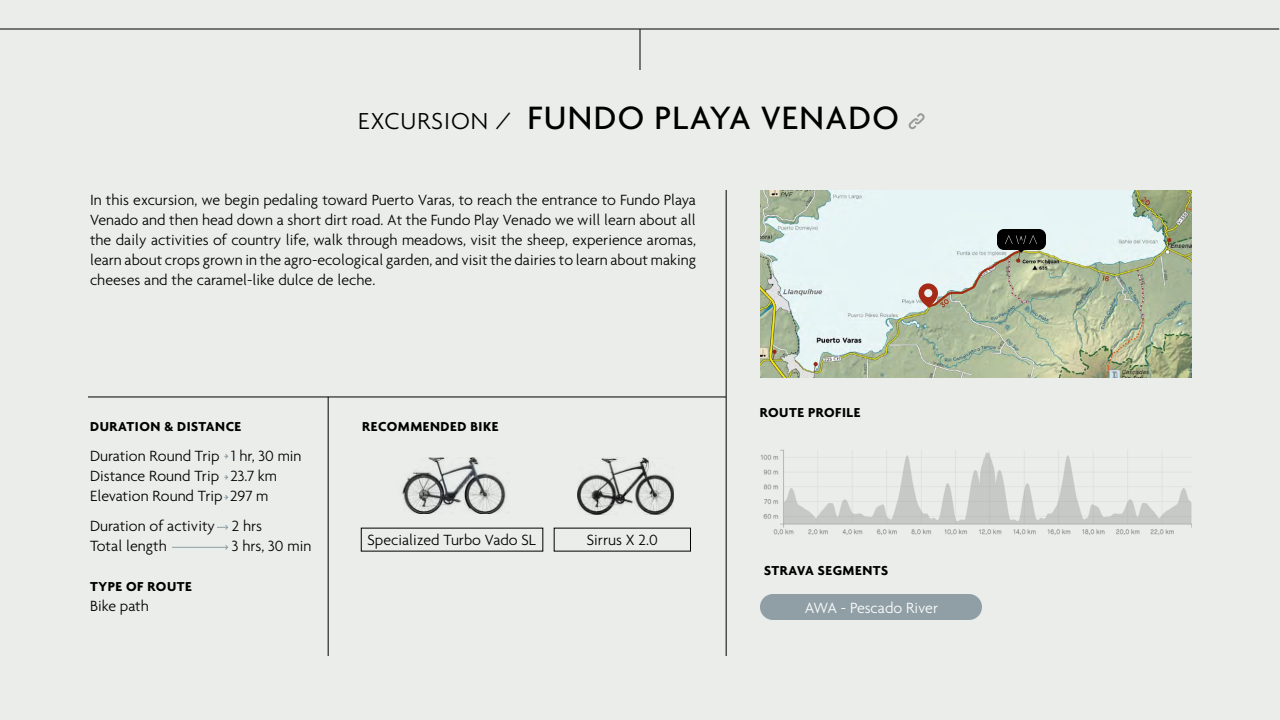
<style>
.page{position:relative;width:1280px;height:720px;background:#eaedea}
.page>*{position:absolute;margin:0;border:0;box-sizing:border-box;transform-origin:0 0}
.t1{font:500 35px "Agenda";letter-spacing:.04em;color:#000}
.t2{font:300 16px/20px "Agenda";color:#000}
.t3{font:300 16px "Agenda";color:#fff}
.t4{font:700 14px "Agenda";letter-spacing:.04em;color:#000}
.s1{font-weight:300;font-size:25px}
</style>
<div class="page">
<hr style="left:88px;top:397px;width:638px;height:1px;background:#000">
<img style="left:760px;top:190px;width:432px;height:188px">
<hr style="left:328px;top:397px;width:1px;height:259px;background:#000">
<hr style="left:726px;top:190px;width:1px;height:466px;background:#000">
<div style="left:760px;top:594px;width:222px;height:26px;background:#909fa6;border-radius:13px"></div>
<hr style="left:640px;top:29px;width:1px;height:41px;background:#000">
<hr style="left:0;top:29px;width:1279px;height:1px;background:#000">
<img style="left:761px;top:449px;width:431px;height:86px">
<svg style="left:224px;top:454px;width:4px;height:5px"></svg>
<svg style="left:224px;top:475px;width:4px;height:5px"></svg>
<svg style="left:224px;top:495px;width:4px;height:5px"></svg>
<svg style="left:217px;top:525px;width:11px;height:5px"></svg>
<div style="left:997px;top:229px;width:49px;height:21px;background:#000;border-radius:7px"></div>
<svg style="left:919px;top:235px;width:118px;height:74px"></svg>
<img style="left:401px;top:458px;width:105px;height:56px">
<img style="left:577px;top:458px;width:97px;height:56px">
<svg style="left:909px;top:113px;width:16px;height:16px"></svg>
<hr style="left:172px;top:547px;width:56px;height:1px;background:#909fa6">
<h1 class="t1" style="left:358px;top:97px;width:542px"><span class="s1">EXCURSION /</span> FUNDO PLAYA VENADO</h1>
<p class="t2" style="left:90px;top:189px;width:608px;text-align:justify">In this excursion, we begin pedaling toward Puerto Varas, to reach the entrance to Fundo Playa Venado and then head down a short dirt road. At the Fundo Play Venado we will learn about all the daily activities of country life, walk through meadows, visit the sheep, experience aromas, learn about crops grown in the agro-ecological garden, and visit the dairies to learn about making cheeses and the caramel-like dulce de leche.</p>
<p class="t4" style="left:90px;top:418px;width:153px">DURATION &amp; DISTANCE</p>
<p class="t2" style="left:90px;top:446px;width:213px">Duration Round Trip 1 hr, 30 min<br>Distance Round Trip 23.7 km<br>Elevation Round Trip 297 m</p>
<p class="t2" style="left:90px;top:516px;width:127px">Duration of activity<br>Total length</p>
<p class="t4" style="left:90px;top:578px;width:103px">TYPE OF ROUTE</p>
<p class="t2" style="left:90px;top:596px;width:60px">Bike path</p>
<p class="t2" style="left:232px;top:516px;width:81px">2 hrs<br>3 hrs, 30 min</p>
<p class="t4" style="left:362px;top:418px;width:138px">RECOMMENDED BIKE</p>
<p class="t2" style="left:368px;top:530px;width:170px">Specialized Turbo Vado SL</p>
<p class="t2" style="left:587px;top:530px;width:72px">Sirrus X 2.0</p>
<p class="t4" style="left:760px;top:404px;width:102px">ROUTE PROFILE</p>
<p class="t4" style="left:764px;top:562px;width:126px">STRAVA SEGMENTS</p>
<p class="t3" style="left:805px;top:598px;width:135px">AWA - Pescado River</p>
</div>
